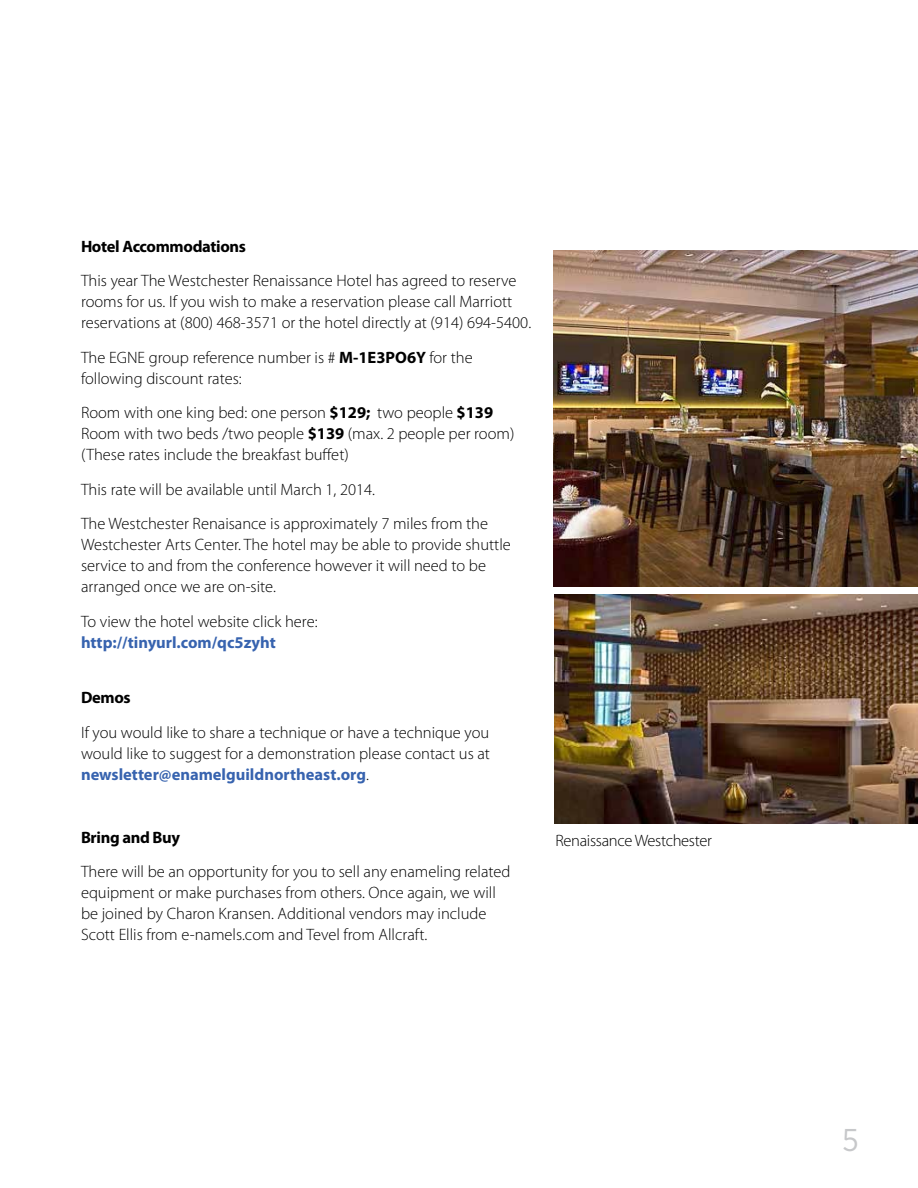
<style>
.page{position:relative;width:918px;height:1188px;background:#fff}
.page>*{position:absolute;margin:0;border:0;box-sizing:border-box;transform-origin:0 0}
.t1{font:31.5px "Gotham Narrow";color:#c7c8ca}
.t2{font:300 16.5px/21px "Myriad Pro";color:#000}
.t3{font:700 16.5px "Myriad Pro";letter-spacing:-.02em;color:#000}
.t4{font:700 16.5px "Myriad Pro";color:#3763af}
.t5{font:300 16.5px "Myriad Pro";letter-spacing:-.02em;color:#000}
.s1{font-weight:700}
.s2{font-weight:700;color:#3763af}
</style>
<div class="page">
<img style="left:554px;top:595px;width:363px;height:229px">
<img style="left:554px;top:251px;width:364px;height:335px">
<p class="t3" style="left:81px;top:236px;width:167px">Hotel Accommodations</p>
<p class="t2" style="left:81px;top:270px;width:452px">This year The Westchester Renaissance Hotel has agreed to reserve rooms for us. If you wish to make a reservation please call Marriott reservations at (800) 468-3571 or the hotel directly at (914) 694-5400.</p>
<p class="t2" style="left:81px;top:347px;width:393px">The EGNE group reference number is # <span class="s1">M-1E3PO6Y</span> for the following discount rates:</p>
<p class="t2" style="left:81px;top:402px;width:435px">Room with one king bed: one person <span class="s1">$129;</span> two people <span class="s1">$139<br></span>Room with two beds /two people <span class="s1">$139</span> (max. 2 people per room) (These rates include the breakfast buffet)</p>
<p class="t2" style="left:81px;top:472px;width:409px;line-height:34.5px">This rate will be available until March 1, 2014.<br>The Westchester Renaisance is approximately 7 miles from the</p>
<p class="t2" style="left:81px;top:534px;width:431px">Westchester Arts Center. The hotel may be able to provide shuttle service to and from the conference however it will need to be arranged once we are on-site.</p>
<p class="t2" style="left:81px;top:611px;width:238px">To view the hotel website click here:</p>
<p class="t4" style="left:81px;top:632px;width:196px">http://tinyurl.com/qc5zyht</p>
<p class="t3" style="left:81px;top:687px;width:51px">Demos</p>
<p class="t2" style="left:81px;top:722px;width:411px;text-align:justify">If you would like to share a technique or have a technique you would like to suggest for a demonstration please contact us at <span class="s2">newsletter@enamelguildnortheast.org</span>.</p>
<p class="t3" style="left:81px;top:827px;width:101px">Bring and Buy</p>
<p class="t2" style="left:81px;top:861px;width:431px">There will be an opportunity for you to sell any enameling related equipment or make purchases from others. Once again, we will be joined by Charon Kransen. Additional vendors may include Scott Ellis from e-namels.com and Tevel from Allcraft.</p>
<p class="t5" style="left:556px;top:830px;width:158px">Renaissance Westchester</p>
<h1 class="t1" style="left:842px;top:1120px;width:18px">5</h1>
</div>
